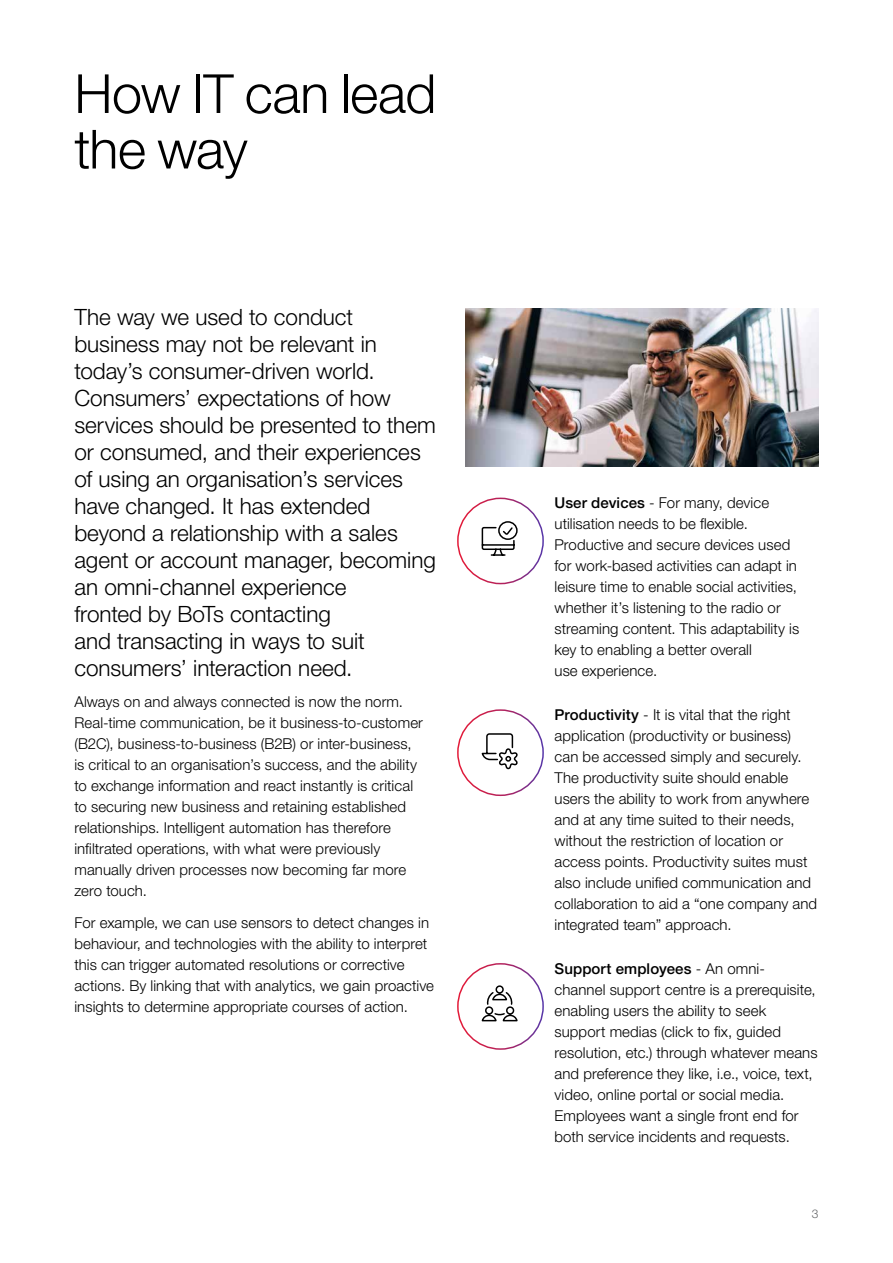
<style>
.page{position:relative;width:893px;height:1263px;background:#fff}
.page>*{position:absolute;margin:0;border:0;box-sizing:border-box;transform-origin:0 0}
.t1{font:300 54px/55.5px "Helvetica Neue LT Pro";letter-spacing:-.01em;color:#000}
.t2{font:300 22.5px/27px "Helvetica Neue LT Pro";letter-spacing:-.005em;color:#000}
.t3{font:300 15px/21px "Helvetica Neue LT Pro";letter-spacing:.005em;color:#000}
.t4{font:300 12px "Helvetica Neue LT Pro";color:#636466}
.s1{font-weight:500}
</style>
<div class="page">
<div style="left:457px;top:498px;width:87px;height:86px;border:2px solid #fff;border-radius:50%"></div>
<div style="left:457px;top:709px;width:87px;height:87px;border:2px solid #fff;border-radius:50%"></div>
<div style="left:457px;top:963px;width:87px;height:87px;border:2px solid #fff;border-radius:50%"></div>
<img style="left:465px;top:309px;width:354px;height:157px">
<svg style="left:481px;top:521px;width:37px;height:35px"></svg>
<svg style="left:481px;top:733px;width:37px;height:37px"></svg>
<svg style="left:481px;top:985px;width:37px;height:37px"></svg>
<h1 class="t1" style="left:74px;top:65px;width:363px">How IT can lead the way</h1>
<p class="t2" style="left:74px;top:303px;width:363px">The way we used to conduct business may not be relevant in today’s consumer-driven world.<br>Consumers’ expectations of how services should be presented to them or consumed, and their experiences of using an organisation’s services have changed. It has extended beyond a relationship with a sales agent or account manager, becoming an omni-channel experience<br>fronted by BoTs contacting<br>and transacting in ways to suit consumers’ interaction need.</p>
<p class="t3" style="left:74px;top:691px;width:350px">Always on and always connected is now the norm.<br>Real-time communication, be it business-to-customer (B2C), business-to-business (B2B) or inter-business, is critical to an organisation’s success, and the ability to exchange information and react instantly is critical to securing new business and retaining established relationships. Intelligent automation has therefore infiltrated operations, with what were previously manually driven processes now becoming far more zero touch.</p>
<p class="t3" style="left:74px;top:911px;width:361px">For example, we can use sensors to detect changes in behaviour, and technologies with the ability to interpret this can trigger automated resolutions or corrective actions. By linking that with analytics, we gain proactive insights to determine appropriate courses of action.</p>
<p class="t3" style="left:554px;top:492px;width:246px"><span class="s1">User devices</span> - For many, device utilisation needs to be flexible.<br>Productive and secure devices used for work-based activities can adapt in leisure time to enable social activities, whether it’s listening to the radio or streaming content. This adaptability is key to enabling a better overall<br>use experience.</p>
<p class="t3" style="left:554px;top:704px;width:264px"><span class="s1">Productivity</span> - It is vital that the right application (productivity or business) can be accessed simply and securely.<br>The productivity suite should enable users the ability to work from anywhere and at any time suited to their needs, without the restriction of location or access points. Productivity suites must also include unified communication and collaboration to aid a “one company and integrated team” approach.</p>
<p class="t3" style="left:554px;top:958px;width:265px"><span class="s1">Support employees</span> - An omni&shy;channel support centre is a prerequisite, enabling users the ability to seek support medias (click to fix, guided resolution, etc.) through whatever means and preference they like, i.e., voice, text, video, online portal or social media.<br>Employees want a single front end for both service incidents and requests.</p>
<p class="t4" style="left:812px;top:1207px;width:8px">3</p>
</div>
